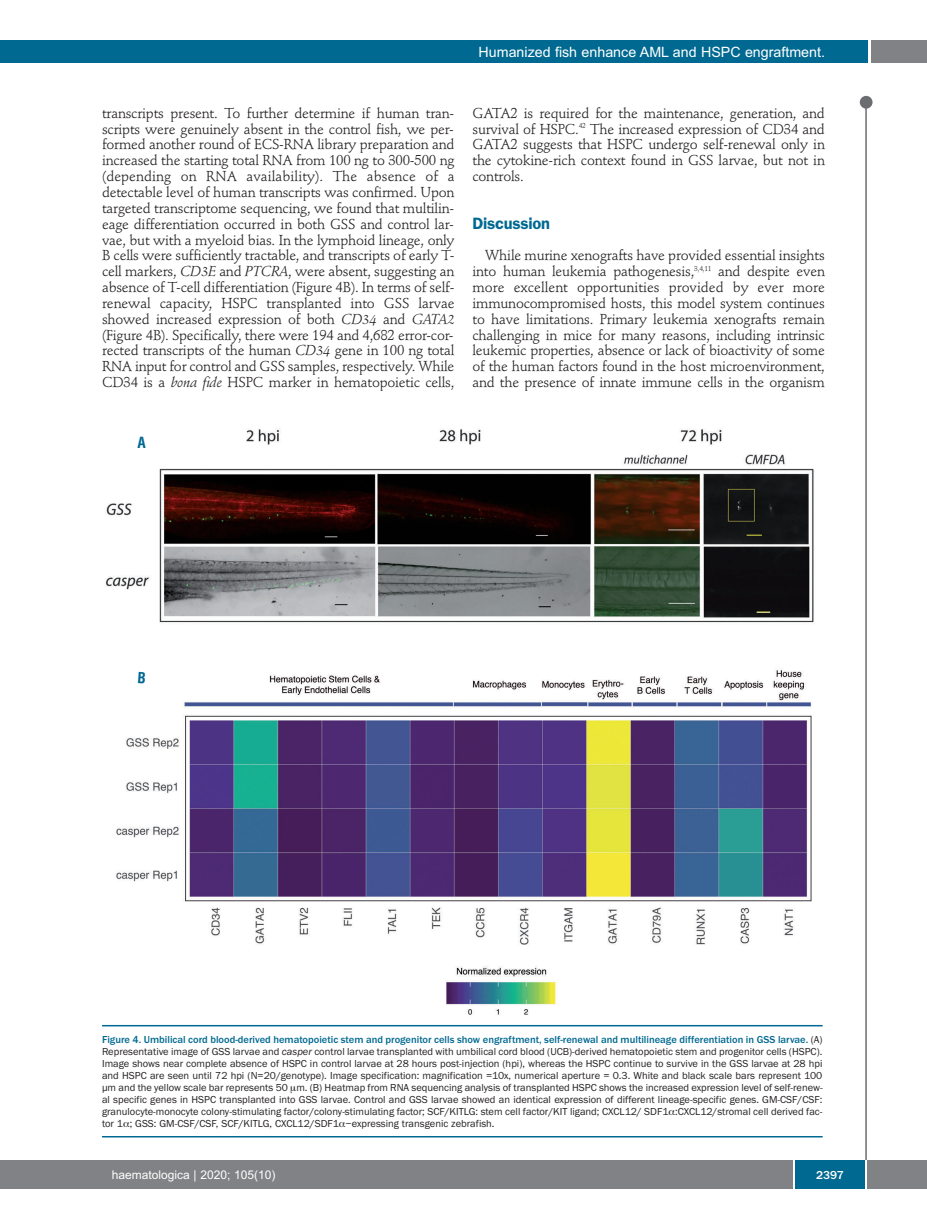
<style>
.page{position:relative;width:927px;height:1225px;background:#fff}
.page>*{position:absolute;margin:0;border:0;box-sizing:border-box;transform-origin:0 0}
.t1{font:600 16.5px "Franklin Gothic";letter-spacing:-.015em;color:#006991}
.t2{font:700 condensed 15px "Helvetica";color:#006991}
.t3{font:14.25px/15.9px "Stempel Schneidler";letter-spacing:-.015em;color:#231f20;text-align:justify}
.t4{font:14.25px "Arial";color:#fff}
.t5{font:12px "Arial";color:#fff}
.t6{font:500 12px "Franklin Gothic";color:#fff}
.t7{font:10.5px/12px "Franklin Gothic";color:#231f20;text-align:justify}
.s1{font-style:italic}
.s2{font-weight:500;color:#006991}
</style>
<div class="page">
<div style="left:860px;top:96px;width:12px;height:13px;background:#6c6d70;border-radius:50%"></div>
<hr style="left:865px;top:98px;width:2px;height:1062px;background:#6c6d70">
<div style="left:871px;top:40px;width:56px;height:22px;background:#808285"></div>
<div style="left:18px;top:40px;width:849px;height:22px;background:#006991"></div>
<div style="left:17px;top:1160px;width:910px;height:28px;background:#808285"></div>
<div style="left:795px;top:1160px;width:70px;height:28px;background:#006991"></div>
<hr style="left:793px;top:1160px;width:2px;height:28px;background:#fff">
<hr style="left:865px;top:1160px;width:2px;height:28px;background:#fff">
<div style="left:0;top:40px;width:19px;height:22px;background:#006991"></div>
<div style="left:0;top:1160px;width:18px;height:28px;background:#808285"></div>
<img style="left:103px;top:428px;width:720px;height:599px">
<hr style="left:102px;top:1025px;width:721px;height:1px;background:#006991">
<hr style="left:102px;top:1136px;width:721px;height:1px;background:#006991">
<svg style="left:138px;top:671px;width:8px;height:12px"></svg>
<p class="t4" style="left:479px;top:44px;width:348px">Humanized fish enhance AML and HSPC engraftment.</p>
<p class="t3" style="left:102px;top:106px;width:354px">transcripts present. To further determine if human tran&shy;scripts were genuinely absent in the control fish, we per&shy;formed another round of ECS-RNA library preparation and increased the starting total RNA from 100 ng to 300-500 ng (depending on RNA availability). The absence of a detectable level of human transcripts was confirmed. Upon targeted transcriptome sequencing, we found that multilin&shy;eage differentiation occurred in both GSS and control lar&shy;vae, but with a myeloid bias. In the lymphoid lineage, only B cells were sufficiently tractable, and transcripts of early T&shy;cell markers, <span class="s1">CD3E</span> and <span class="s1">PTCRA</span>, were absent, suggesting an absence of T-cell differentiation (Figure 4B). In terms of self&shy;renewal capacity, HSPC transplanted into GSS larvae showed increased expression of both <span class="s1">CD34</span> and <span class="s1">GATA2 </span>(Figure 4B). Specifically, there were 194 and 4,682 error-cor&shy;rected transcripts of the human <span class="s1">CD34</span> gene in 100 ng total RNA input for control and GSS samples, respectively. While CD34 is a <span class="s1">bona fide</span> HSPC marker in hematopoietic cells,</p>
<p class="t3" style="left:472px;top:106px;width:354px">GATA2 is required for the maintenance, generation, and survival of HSPC.<sup>42</sup> The increased expression of CD34 and GATA2 suggests that HSPC undergo self-renewal only in the cytokine-rich context found in GSS larvae, but not in controls.</p>
<p class="t1" style="left:472px;top:217px;width:79px">Discussion</p>
<p class="t3" style="left:472px;top:249px;width:354px;text-indent:13px">While murine xenografts have provided essential insights into human leukemia pathogenesis,<sup>3,4,11</sup> and despite even more excellent opportunities provided by ever more immunocompromised hosts, this model system continues to have limitations. Primary leukemia xenografts remain challenging in mice for many reasons, including intrinsic leukemic properties, absence or lack of bioactivity of some of the human factors found in the host microenvironment, and the presence of innate immune cells in the organism</p>
<p class="t2" style="left:137px;top:434px;width:10px">A</p>
<p class="t7" style="left:102px;top:1033px;width:722px"><span class="s2">Figure 4. Umbilical cord blood-derived hematopoietic stem and progenitor cells show engraftment, self-renewal and multilineage differentiation in GSS larvae.</span> (A)<br>Representative image of GSS larvae and <span class="s1">casper</span> control larvae transplanted with umbilical cord blood (UCB)-derived hematopoietic stem and progenitor cells (HSPC).<br>Image shows near complete absence of HSPC in control larvae at 28 hours post-injection (hpi), whereas the HSPC continue to survive in the GSS larvae at 28 hpi and HSPC are seen until 72 hpi (N=20/genotype). Image specification: magnification =10x, numerical aperture = 0.3. White and black scale bars represent 100 μm and the yellow scale bar represents 50 m. (B) Heatmap from RNA sequencing analysis of transplanted HSPC shows the increased expression level of self-renew&shy;al specific genes in HSPC transplanted into GSS larvae. Control and GSS larvae showed an identical expression of different lineage-specific genes. GM-CSF/CSF: granulocyte-monocyte colony-stimulating factor/colony-stimulating factor; SCF/KITLG: stem cell factor/KIT ligand; CXCL12/ SDF1 :CXCL12/stromal cell derived fac&shy;tor 1 ; GSS: GM-CSF/CSF, SCF/KITLG, CXCL12/SDF1 −expressing transgenic zebrafish.</p>
<p class="t5" style="left:112px;top:1167px;width:165px">haematologica | 2020; 105(10)</p>
<p class="t6" style="left:816px;top:1167px;width:29px">2397</p>
</div>
